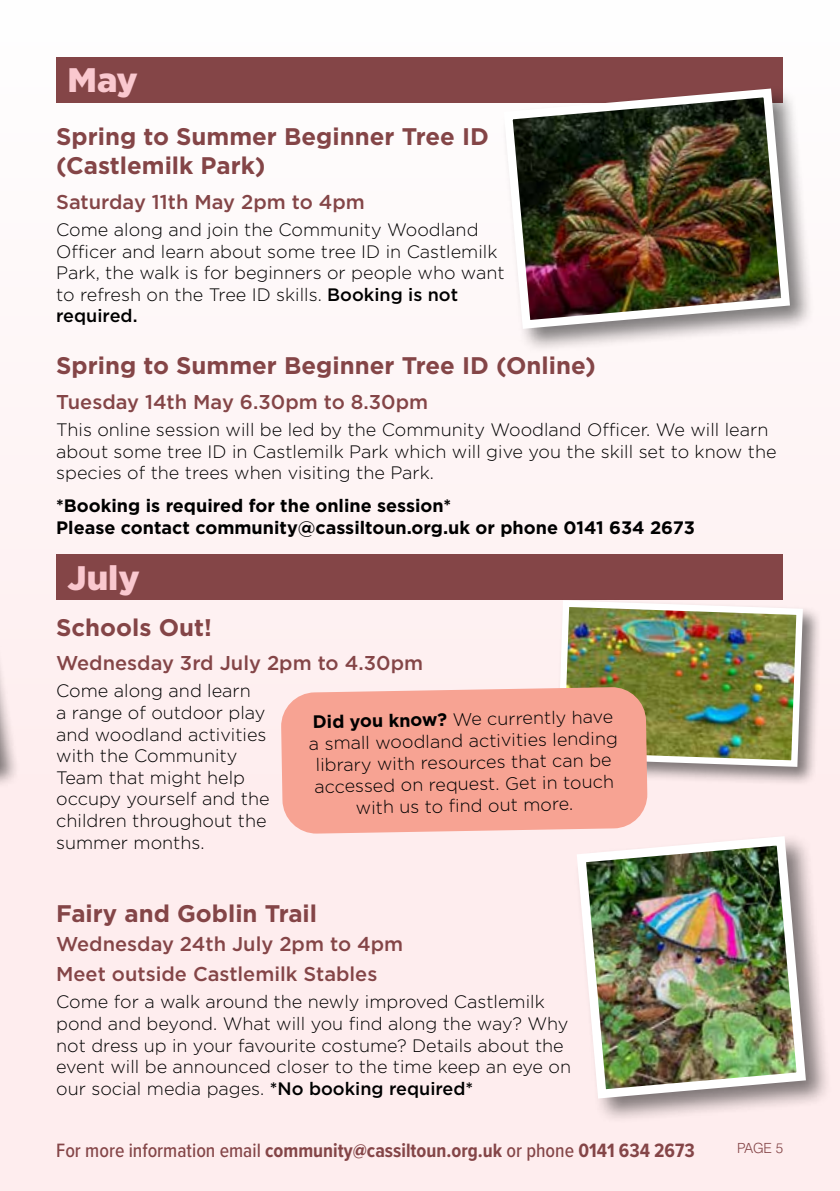
<style>
.page{position:relative;width:840px;height:1191px;background:#fff}
.page>*{position:absolute;margin:0;border:0;box-sizing:border-box;transform-origin:0 0}
.t1{font:900 34px "Gotham";color:#fac8cf}
.t2{font:700 24px/28.8px "Gotham";color:#844547}
.t3{font:500 20px/29.6px "Gotham";color:#844547}
.t4{font:700 20px "Proxima Nova Cond";color:#844547}
.t5{font:300 18px/21.6px "Gotham";color:#000}
.t6{font:700 18px/21.6px "Gotham";color:#000}
.t7{font:300 14px "Swiss 721 BT";color:#844547}
.s1{font-weight:500}
.s2{font-weight:700}
</style>
<div class="page">
<div style="left:0;top:0;width:839px;height:1191px;background:#feedee"></div>
<div style="left:0;top:438px;width:21px;height:386px;background:#000;opacity:.5"></div>
<svg style="left:0;top:438px;width:3px;height:369px"></svg>
<div style="left:57px;top:57px;width:725px;height:46px;background:#844547"></div>
<div style="left:500px;top:85px;width:314px;height:269px;background:#000;opacity:.5"></div>
<img style="left:499px;top:84px;width:295px;height:249px">
<div style="left:57px;top:554px;width:725px;height:46px;background:#844547"></div>
<div style="left:554px;top:598px;width:267px;height:188px;background:#000;opacity:.5"></div>
<img style="left:554px;top:597px;width:251px;height:173px">
<div style="left:573px;top:832px;width:258px;height:293px;background:#000;opacity:.5"></div>
<img style="left:573px;top:832px;width:237px;height:271px">
<div style="left:281px;top:687px;width:366px;height:147px;background:#f7a393"></div>
<h1 class="t1" style="left:67px;top:60px;width:72px">May</h1>
<h2 class="t2" style="left:56px;top:122px;width:434px">Spring to Summer Beginner Tree ID (Castlemilk Park)</h2>
<p class="t3" style="left:56px;top:186px;width:310px">Saturday 11th May 2pm to 4pm</p>
<p class="t5" style="left:56px;top:218px;width:450px">Come along and join the Community Woodland Officer and learn about some tree ID in Castlemilk Park, the walk is for beginners or people who want to refresh on the Tree ID skills. <span class="s1">Booking is not required.</span></p>
<h2 class="t2" style="left:56px;top:351px;width:540px">Spring to Summer Beginner Tree ID (Online)</h2>
<p class="t3" style="left:56px;top:386px;width:373px">Tuesday 14th May 6.30pm to 8.30pm</p>
<p class="t5" style="left:56px;top:418px;width:721px">This online session will be led by the Community Woodland Officer. We will learn about some tree ID in Castlemilk Park which will give you the skill set to know the species of the trees when visiting the Park.</p>
<p class="t6" style="left:56px;top:494px;width:639px">*Booking is required for the online session*<br>Please contact community@cassiltoun.org.uk or phone 0141 634 2673</p>
<h1 class="t1" style="left:67px;top:558px;width:74px">July</h1>
<h2 class="t2" style="left:56px;top:612px;width:157px">Schools Out!</h2>
<p class="t3" style="left:56px;top:648px;width:368px">Wednesday 3rd July 2pm to 4.30pm</p>
<p class="t5" style="left:56px;top:679px;width:215px">Come along and learn<br>a range of outdoor play and woodland activities with the Community<br>Team that might help occupy yourself and the children throughout the summer months.</p>
<p class="t5" style="left:308px;top:710px;width:310px;text-align:center;rotate:-1deg"><span class="s2">Did you know?</span> We currently have a small woodland activities lending library with resources that can be accessed on request. Get in touch with us to fi nd out more.</p>
<h2 class="t2" style="left:56px;top:898px;width:262px">Fairy and Goblin Trail</h2>
<p class="t3" style="left:56px;top:929px;width:348px">Wednesday 24th July 2pm to 4pm<br>Meet outside Castlemilk Stables</p>
<p class="t5" style="left:56px;top:990px;width:516px">Come for a walk around the newly improved Castlemilk pond and beyond. What will you find along the way? Why not dress up in your favourite costume? Details about the event will be announced closer to the time keep an eye on our social media pages. <span class="s1">*No booking required*</span></p>
<p class="t4" style="left:56px;top:1135px;width:639px"><span class="s1">For more information email</span> community@cassiltoun.org.uk <span class="s1">or phone</span> 0141 634 2673</p>
<p class="t7" style="left:736px;top:1139px;width:48px">PAGE 5</p>
</div>
